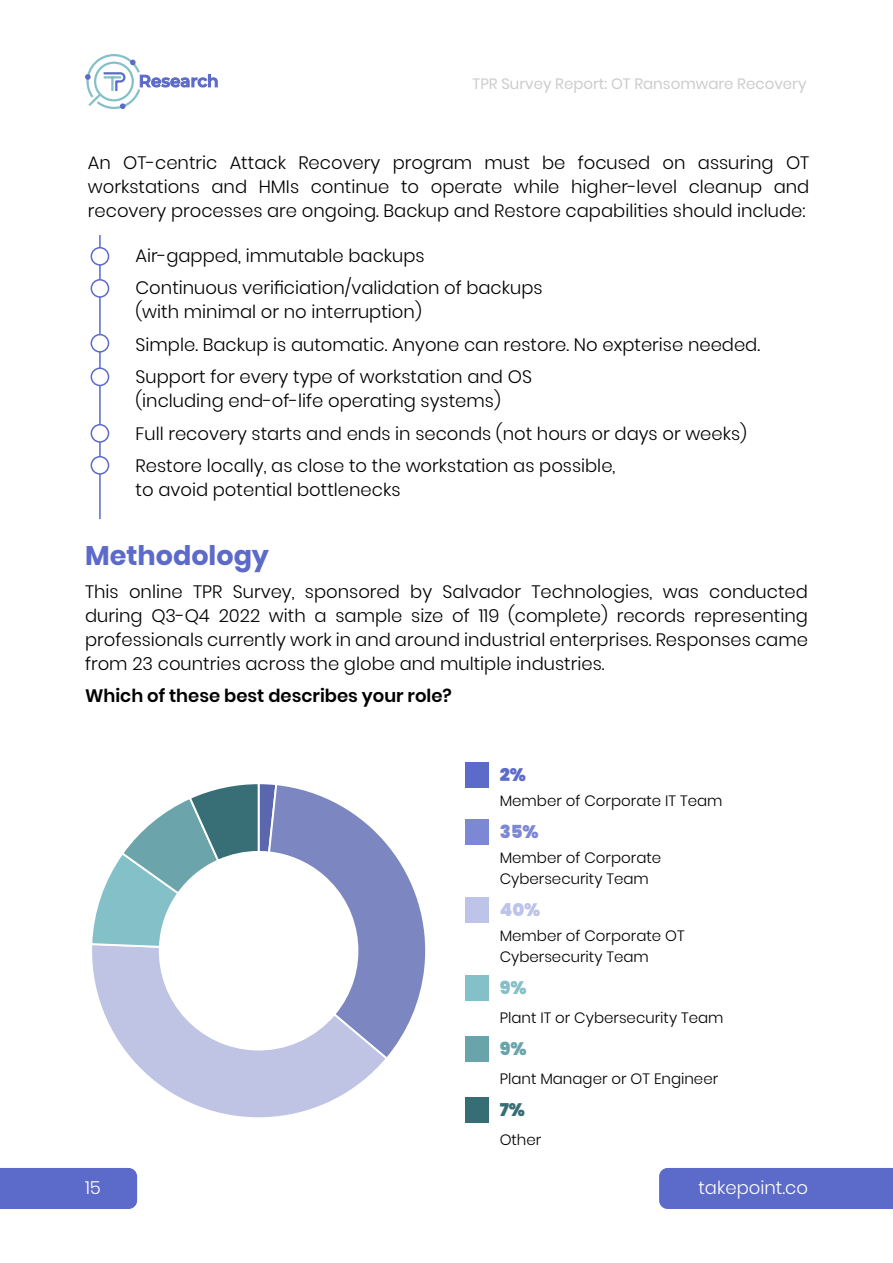
<style>
.page{position:relative;width:893px;height:1263px;background:#fff}
.page>*{position:absolute;margin:0;border:0;box-sizing:border-box;transform-origin:0 0}
.t1{font:700 27px "Poppins";color:#5c6ac9}
.t2{font:300 18px/24px "Poppins";color:#000}
.t3{font:600 18px "Poppins";color:#000}
.t4{font:300 18px "Poppins";color:#fff}
.t5{font:900 18px "Poppins";color:#7d88d4}
.t6{font:900 18px "Poppins";color:#bec3e9}
.t7{font:900 18px "Poppins";color:#84c0c7}
.t8{font:900 18px "Poppins";color:#6aa4ab}
.t9{font:900 18px "Poppins";color:#5c6bca}
.t10{font:900 18px "Poppins";color:#376e75}
.t11{font:300 15px/21px "Poppins";color:#000}
.t12{font:15px "Poppins";color:#ccc}
</style>
<div class="page">
<div style="left:0;top:1168px;width:137px;height:41px;background:#5c6ac9"></div>
<div style="left:659px;top:1168px;width:234px;height:41px;background:#5c6ac9"></div>
<svg style="left:85px;top:54px;width:132px;height:55px"></svg>
<hr style="left:99px;top:235px;width:2px;height:284px;background:#5c6ac9">
<div style="left:91px;top:335px;width:18px;height:17px;background:#fff;border-radius:50%"></div>
<div style="left:91px;top:334px;width:18px;height:19px;border:2px solid #5c6ac9;border-radius:50%"></div>
<div style="left:91px;top:248px;width:18px;height:17px;background:#fff;border-radius:50%"></div>
<div style="left:91px;top:247px;width:18px;height:19px;border:2px solid #5c6ac9;border-radius:50%"></div>
<div style="left:91px;top:280px;width:18px;height:17px;background:#fff;border-radius:50%"></div>
<div style="left:91px;top:279px;width:18px;height:19px;border:2px solid #5c6ac9;border-radius:50%"></div>
<div style="left:91px;top:368px;width:18px;height:17px;background:#fff;border-radius:50%"></div>
<div style="left:91px;top:367px;width:18px;height:19px;border:2px solid #5c6ac9;border-radius:50%"></div>
<div style="left:91px;top:425px;width:18px;height:17px;background:#fff;border-radius:50%"></div>
<div style="left:91px;top:424px;width:18px;height:19px;border:2px solid #5c6ac9;border-radius:50%"></div>
<div style="left:91px;top:457px;width:18px;height:17px;background:#fff;border-radius:50%"></div>
<div style="left:91px;top:456px;width:18px;height:19px;border:2px solid #5c6ac9;border-radius:50%"></div>
<svg style="left:131px;top:1058px;width:254px;height:60px"></svg>
<svg style="left:92px;top:784px;width:334px;height:274px"></svg>
<div style="left:465px;top:819px;width:24px;height:25px;background:#7d88d4"></div>
<div style="left:465px;top:897px;width:24px;height:25px;background:#bec3e9"></div>
<div style="left:465px;top:975px;width:24px;height:25px;background:#84c0c7"></div>
<div style="left:465px;top:1036px;width:24px;height:25px;background:#6aa4ab"></div>
<div style="left:465px;top:762px;width:24px;height:25px;background:#5c6ac9"></div>
<div style="left:465px;top:1097px;width:24px;height:25px;background:#376e75"></div>
<p class="t12" style="left:472px;top:75px;width:335px">TPR Survey Report: OT Ransomware Recovery</p>
<p class="t2" style="left:88px;top:151px;width:723px;text-align:justify">An OT-centric Attack Recovery program must be focused on assuring OT workstations and HMIs continue to operate while higher-level cleanup and recovery processes are ongoing. Backup and Restore capabilities should include:</p>
<p class="t2" style="left:136px;top:239px;width:409px;line-height:32.5px">Air-gapped, immutable backups<br>Continuous verificiation/validation of backups</p>
<p class="t2" style="left:136px;top:296px;width:626px;line-height:32.5px">(with minimal or no interruption)<br>Simple. Backup is automatic. Anyone can restore. No expterise needed.<br>Support for every type of workstation and OS</p>
<p class="t2" style="left:136px;top:385px;width:613px;line-height:32.5px">(including end-of-life operating systems)<br>Full recovery starts and ends in seconds (not hours or days or weeks)<br>Restore locally, as close to the workstation as possible,</p>
<p class="t2" style="left:136px;top:478px;width:266px">to avoid potential bottlenecks</p>
<h1 class="t1" style="left:85px;top:540px;width:186px">Methodology</h1>
<p class="t2" style="left:85px;top:579px;width:724px;text-align:justify">This online TPR Survey, sponsored by Salvador Technologies, was conducted during Q3-Q4 2022 with a sample size of 119 (complete) records representing professionals currently work in and around industrial enterprises. Responses came from 23 countries across the globe and multiple industries.</p>
<p class="t3" style="left:85px;top:685px;width:368px">Which of these best describes your role?</p>
<p class="t9" style="left:500px;top:764px;width:28px">2%</p>
<p class="t11" style="left:500px;top:790px;width:224px">Member of Corporate IT Team</p>
<p class="t5" style="left:500px;top:821px;width:41px">35%</p>
<p class="t11" style="left:500px;top:847px;width:163px">Member of Corporate<br>Cybersecurity Team</p>
<p class="t6" style="left:500px;top:899px;width:42px">40%</p>
<p class="t11" style="left:500px;top:925px;width:187px">Member of Corporate OT<br>Cybersecurity Team</p>
<p class="t7" style="left:500px;top:977px;width:28px">9%</p>
<p class="t11" style="left:500px;top:1007px;width:225px">Plant IT or Cybersecurity Team</p>
<p class="t8" style="left:500px;top:1038px;width:28px">9%</p>
<p class="t11" style="left:500px;top:1068px;width:220px">Plant Manager or OT Engineer</p>
<p class="t4" style="left:85px;top:1177px;width:17px">15</p>
<p class="t10" style="left:500px;top:1099px;width:27px">7%</p>
<p class="t11" style="left:500px;top:1130px;width:43px">Other</p>
<p class="t4" style="left:698px;top:1177px;width:111px">takepoint.co</p>
</div>
